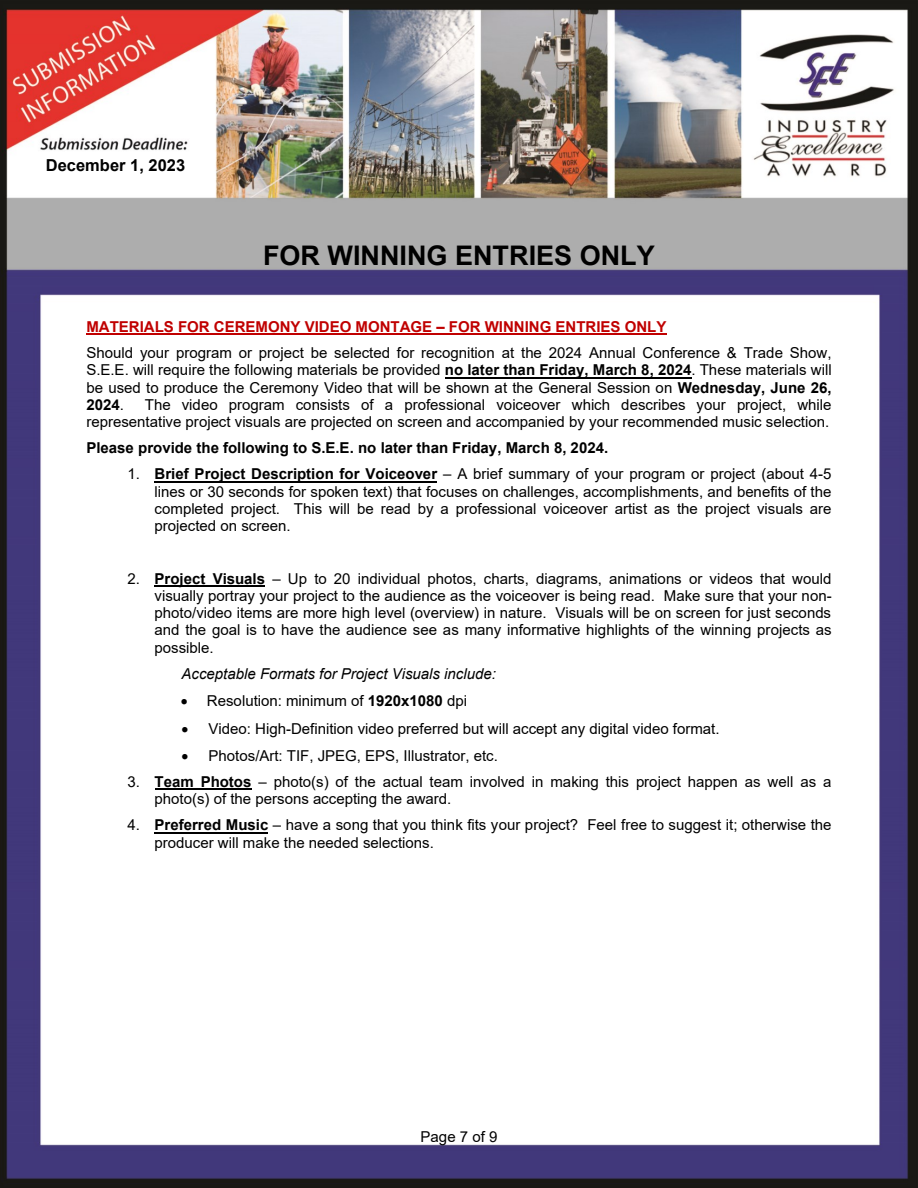
<style>
.page{position:relative;width:918px;height:1188px;background:#fff}
.page>*{position:absolute;margin:0;border:0;box-sizing:border-box;transform-origin:0 0}
.t1{font:700 27px "Arial";color:#000}
.t2{font:700 16.5px "Arial";color:#000}
.t3{font:15px/17.2px "Arial";color:#000;text-align:justify}
.t4{font:700 15px "Arial";color:#000}
.t5{font:700 15px "Arial";color:#c00000}
.t6{font:italic 15px "Arial";color:#000}
.s1{font-weight:700}
</style>
<div class="page">
<img style="left:0;top:0;width:918px;height:1188px">
<hr style="left:86px;top:333px;width:580px;height:2px;background:#c00000">
<hr style="left:445px;top:377px;width:247px;height:1px;background:#000">
<hr style="left:155px;top:481px;width:282px;height:2px;background:#000">
<hr style="left:155px;top:585px;width:110px;height:2px;background:#000">
<hr style="left:155px;top:789px;width:96px;height:1px;background:#000">
<hr style="left:155px;top:832px;width:113px;height:2px;background:#000">
<p class="t2" style="left:46px;top:156px;width:141px">December 1, 2023</p>
<p class="t1" style="left:263px;top:240px;width:393px">FOR WINNING ENTRIES ONLY</p>
<p class="t5" style="left:86px;top:318px;width:582px">MATERIALS FOR CEREMONY VIDEO MONTAGE – FOR WINNING ENTRIES ONLY</p>
<p class="t3" style="left:86px;top:344px;width:747px">Should your program or project be selected for recognition at the 2024 Annual Conference &amp; Trade Show, S.E.E. will require the following materials be provided <span class="s1">no later than Friday, March 8, 2024</span>. These materials will be used to produce the Ceremony Video that will be shown at the General Session on <span class="s1">Wednesday, June 26, 2024</span>.</p>
<p class="t3" style="left:86px;top:396px;width:747px;text-align:right">The video program consists of a professional voiceover which describes your project, while representative project visuals are projected on screen and accompanied by your recommended music selection.</p>
<p class="t4" style="left:86px;top:440px;width:523px">Please provide the following to S.E.E. no later than Friday, March 8, 2024.</p>
<p class="t3" style="left:155px;top:466px;width:679px;text-indent:-27px">1. <span class="s1">Brief Project Description for Voiceover</span> – A brief summary of your program or project (about 4-5 lines or 30 seconds for spoken text) that focuses on challenges, accomplishments, and benefits of the completed project. This will be read by a professional voiceover artist as the project visuals are projected on screen.</p>
<p class="t3" style="left:155px;top:570px;width:679px;text-indent:-27px">2. <span class="s1">Project Visuals</span> – Up to 20 individual photos, charts, diagrams, animations or videos that would visually portray your project to the audience as the voiceover is being read. Make sure that your non&shy;photo/video items are more high level (overview) in nature. Visuals will be on screen for just seconds and the goal is to have the audience see as many informative highlights of the winning projects as possible.</p>
<p class="t6" style="left:182px;top:665px;width:316px">Acceptable Formats for Project Visuals include:</p>
<p class="t3" style="left:181px;top:692px;width:288px">• Resolution: minimum of <span class="s1">1920x1080</span> dpi</p>
<p class="t3" style="left:182px;top:720px;width:540px">• Video: High-Definition video preferred but will accept any digital video format.</p>
<p class="t3" style="left:182px;top:747px;width:318px">• Photos/Art: TIF, JPEG, EPS, Illustrator, etc.</p>
<p class="t3" style="left:155px;top:773px;width:678px;text-indent:-27px">3. <span class="s1">Team Photos</span> – photo(s) of the actual team involved in making this project happen as well as a photo(s) of the persons accepting the award.</p>
<p class="t3" style="left:155px;top:817px;width:679px;text-indent:-27px">4. <span class="s1">Preferred Music</span> – have a song that you think fits your project? Feel free to suggest it; otherwise the producer will make the needed selections.</p>
<p class="t3" style="left:421px;top:1128px;width:78px">Page 7 of 9</p>
</div>
